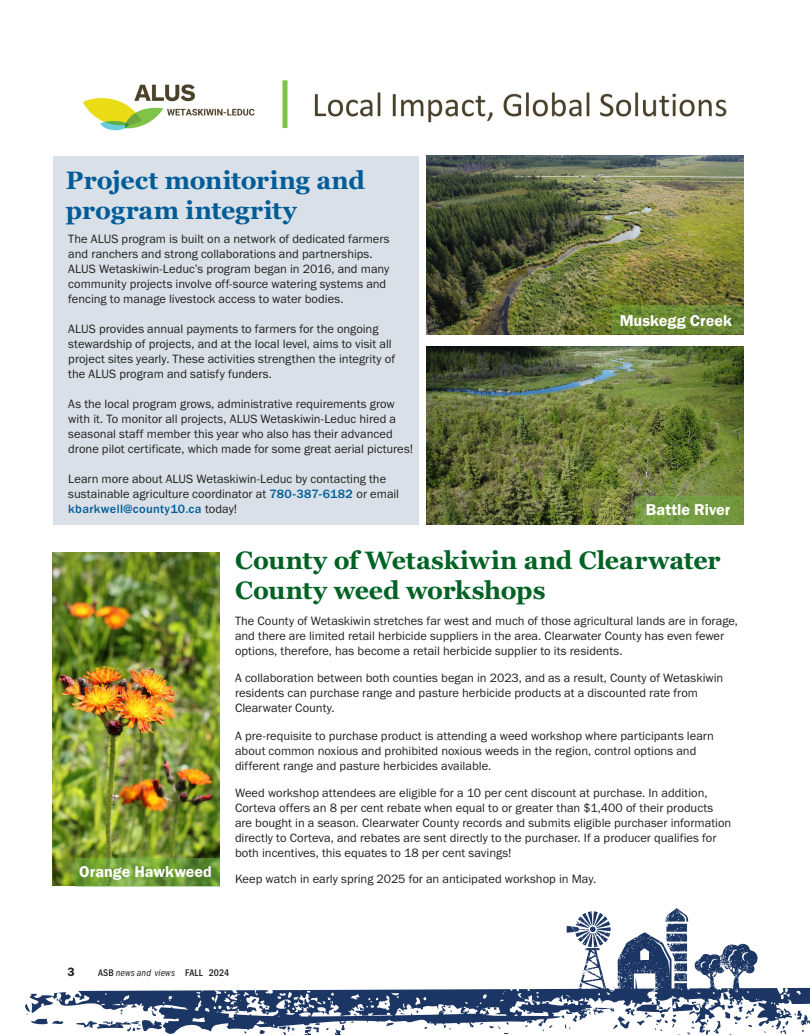
<style>
.page{position:relative;width:810px;height:1035px;background:#fff}
.page>*{position:absolute;margin:0;border:0;box-sizing:border-box;transform-origin:0 0}
.Headline{font:700 25px/30px "Georgia Pro";letter-spacing:-.005em;color:#006224}
.Headline-2{font:700 25px/30px "Georgia Pro";color:#005c98}
.t1{font:16.25px "Franklin Gothic URW Dem";color:#fff}
.t2{font:12.5px/15px "Franklin Gothic URW Boo";color:#231f20}
.t3{font:12.5px "Franklin Gothic URW Dem";color:#231f20}
.t4{font:10px "Franklin Gothic URW Con Boo Ita";letter-spacing:.015em;color:#231f20}
.s1{font-family:"Franklin Gothic URW";font-weight:500;color:#005c98}
.s2{font-family:"Franklin Gothic URW Cond";font-weight:500}
</style>
<div class="page">
<div style="left:53px;top:156px;width:366px;height:369px;background:#d9e0e7"></div>
<svg style="left:25px;top:908px;width:785px;height:127px"></svg>
<img style="left:83px;top:84px;width:172px;height:47px">
<img style="left:314px;top:92px;width:413px;height:31px">
<div style="left:282px;top:80px;width:6px;height:48px;background:#7fc347"></div>
<img style="left:426px;top:156px;width:318px;height:178px">
<img style="left:426px;top:346px;width:318px;height:179px">
<img style="left:53px;top:552px;width:167px;height:334px">
<svg style="left:75px;top:859px;width:145px;height:28px;background:#6f9d3b"></svg>
<svg style="left:612px;top:305px;width:132px;height:29px;background:#698732"></svg>
<svg style="left:635px;top:496px;width:109px;height:29px;background:#749a42"></svg>
<p class="Headline-2" style="left:66px;top:167px;width:300px">Project monitoring and program integrity</p>
<p class="t2" style="left:68px;top:231px;width:323px">The ALUS program is built on a network of dedicated farmers and ranchers and strong collaborations and partnerships.<br>ALUS Wetaskiwin-Leduc’s program began in 2016, and many community projects involve off-source watering systems and fencing to manage livestock access to water bodies.</p>
<p class="t2" style="left:68px;top:321px;width:328px">ALUS provides annual payments to farmers for the ongoing stewardship of projects, and at the local level, aims to visit all project sites yearly. These activities strengthen the integrity of the ALUS program and satisfy funders.</p>
<p class="t2" style="left:68px;top:396px;width:346px">As the local program grows, administrative requirements grow with it. To monitor all projects, ALUS Wetaskiwin-Leduc hired a seasonal staff member this year who also has their advanced drone pilot certificate, which made for some great aerial pictures!</p>
<p class="t2" style="left:68px;top:471px;width:332px">Learn more about ALUS Wetaskiwin-Leduc by contacting the sustainable agriculture coordinator at <span class="s1">780-387-6182</span> or email <span class="s1">kbarkwell@county10.ca</span> today!</p>
<p class="Headline" style="left:235px;top:546px;width:487px">County of Wetaskiwin and Clearwater<br>County weed workshops</p>
<p class="t2" style="left:235px;top:613px;width:504px">The County of Wetaskiwin stretches far west and much of those agricultural lands are in forage, and there are limited retail herbicide suppliers in the area. Clearwater County has even fewer options, therefore, has become a retail herbicide supplier to its residents.</p>
<p class="t2" style="left:235px;top:670px;width:490px">A collaboration between both counties began in 2023, and as a result, County of Wetaskiwin residents can purchase range and pasture herbicide products at a discounted rate from<br>Clearwater County.</p>
<p class="t2" style="left:235px;top:728px;width:480px">A pre-requisite to purchase product is attending a weed workshop where participants learn about common noxious and prohibited noxious weeds in the region, control options and different range and pasture herbicides available.</p>
<p class="t2" style="left:235px;top:785px;width:498px">Weed workshop attendees are eligible for a 10 per cent discount at purchase. In addition, Corteva offers an 8 per cent rebate when equal to or greater than $1,400 of their products are bought in a season. Clearwater County records and submits eligible purchaser information directly to Corteva, and rebates are sent directly to the purchaser. If a producer qualifies for both incentives, this equates to 18 per cent savings!</p>
<p class="t2" style="left:235px;top:871px;width:363px">Keep watch in early spring 2025 for an anticipated workshop in May.</p>
<p class="t1" style="left:620px;top:310px;width:114px">Muskegg Creek</p>
<p class="t1" style="left:646px;top:500px;width:86px">Battle River</p>
<p class="t1" style="left:79px;top:862px;width:134px">Orange Hawkweed</p>
<p class="t3" style="left:68px;top:964px;width:9px">3</p>
<p class="t4" style="left:98px;top:967px;width:133px"><span class="s2">ASB</span> news and views <span class="s2">FALL 2024</span></p>
</div>
